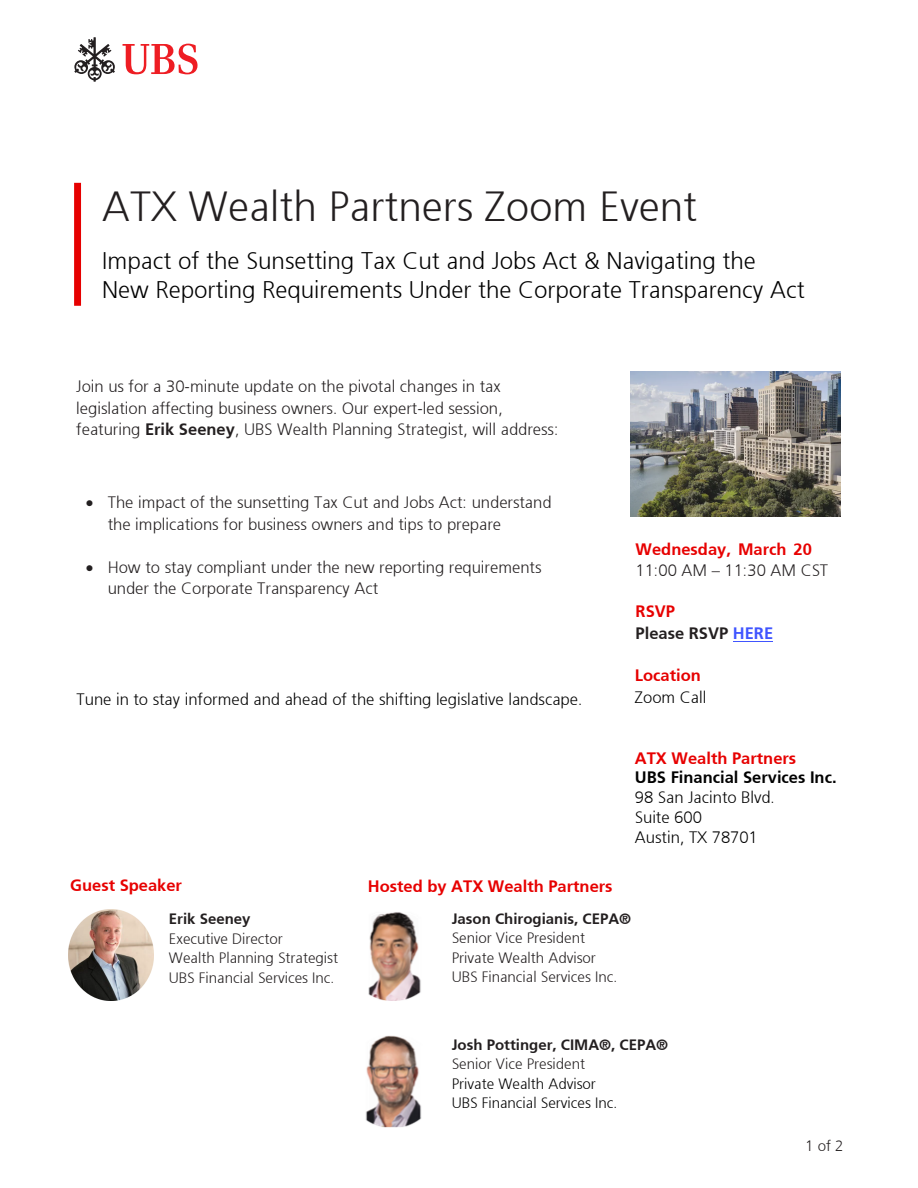
<style>
.page{position:relative;width:918px;height:1188px;background:#fff}
.page>*{position:absolute;margin:0;border:0;box-sizing:border-box;transform-origin:0 0}
.BodyCopy{font:300 42px "Frutiger 45";color:#231f20}
.BodyCopy-2{font:300 24px/28.8px "Frutiger 45";color:#000}
.t1{font:300 16.5px/21.5px "Frutiger 45";color:#231f20}
.t2{font:300 16.5px/19.8px "Frutiger 45";color:#000}
.t3{font:300 16.5px "Frutiger 45";color:#e70000}
.t4{font:300 16.5px "Frutiger 45";color:#000}
.t5{font:300 16.5px/21.5px "Frutiger 45";color:#231f20}
.t6{font:300 16.5px "Frutiger 45";color:#e60000}
.BodyCopy-3{font:300 15px/19.5px "Frutiger 45";color:#231f20}
.t7{font:300 15px "Frutiger 45";color:#231f20}
.t8{font:300 15px/19.5px "Frutiger 45";color:#000}
.s1{font-style:inherit}
.s2{color:#e70000}
.s3{color:#4055ff}
</style>
<div class="page">
<svg style="left:74px;top:37px;width:41px;height:45px"></svg>
<svg style="left:123px;top:44px;width:75px;height:30px"></svg>
<div style="left:75px;top:183px;width:5px;height:123px;background:#e60000"></div>
<hr style="left:733px;top:641px;width:40px;height:1px;background:#4055ff">
<img style="left:631px;top:371px;width:210px;height:145px">
<img style="left:368px;top:912px;width:53px;height:88px">
<img style="left:365px;top:1035px;width:57px;height:93px">
<img style="left:69px;top:910px;width:84px;height:91px">
<p class="BodyCopy" style="left:102px;top:182px;width:597px">ATX Wealth Partners Zoom Event</p>
<p class="BodyCopy-2" style="left:102px;top:246px;width:704px">Impact of the Sunsetting Tax Cut and Jobs Act &amp; Navigating the<br>New Reporting Requirements Under the Corporate Transparency Act</p>
<p class="t1" style="left:76px;top:376px;width:484px">Join us for a 30-minute update on the pivotal changes in tax legislation affecting business owners. Our expert-led session, featuring <span class="s1">Erik Seeney</span>, UBS Wealth Planning Strategist, will address:</p>
<p class="t1" style="left:108px;top:492px;width:445px;text-indent:-22px">• The impact of the sunsetting Tax Cut and Jobs Act: understand the implications for business owners and tips to prepare</p>
<p class="t1" style="left:108px;top:556px;width:435px;text-indent:-22px">• How to stay compliant under the new reporting requirements under the Corporate Transparency Act</p>
<p class="t2" style="left:77px;top:689px;width:508px">Tune in to stay informed and ahead of the shifting legislative landscape.</p>
<p class="t3" style="left:70px;top:876px;width:113px">Guest Speaker</p>
<p class="t3" style="left:368px;top:877px;width:246px">Hosted by ATX Wealth Partners</p>
<p class="t3" style="left:636px;top:539px;width:178px">Wednesday, March 20</p>
<p class="t1" style="left:636px;top:560px;width:194px">11:00 AM – 11:30 AM CST</p>
<p class="t5" style="left:636px;top:601px;width:139px"><span class="s2">RSVP<br></span>Please RSVP <span class="s3">HERE</span></p>
<p class="t6" style="left:635px;top:666px;width:67px">Location</p>
<p class="t2" style="left:635px;top:687px;width:73px">Zoom Call</p>
<p class="t3" style="left:635px;top:748px;width:163px">ATX Wealth Partners</p>
<p class="t4" style="left:635px;top:768px;width:203px">UBS Financial Services Inc.</p>
<p class="t2" style="left:635px;top:788px;width:142px">98 San Jacinto Blvd.<br>Suite 600<br>Austin, TX 78701</p>
<p class="t7" style="left:169px;top:910px;width:83px">Erik Seeney</p>
<p class="BodyCopy-3" style="left:169px;top:929px;width:171px">Executive Director<br>Wealth Planning Strategist<br>UBS Financial Services Inc.</p>
<p class="t7" style="left:452px;top:910px;width:181px">Jason Chirogianis, CEPA®</p>
<p class="BodyCopy-3" style="left:452px;top:928px;width:167px">Senior Vice President<br>Private Wealth Advisor<br>UBS Financial Services Inc.</p>
<p class="t7" style="left:452px;top:1036px;width:218px">Josh Pottinger, CIMA®, CEPA®</p>
<p class="BodyCopy-3" style="left:452px;top:1054px;width:135px">Senior Vice President</p>
<p class="t8" style="left:452px;top:1074px;width:167px">Private Wealth Advisor<br>UBS Financial Services Inc.</p>
<p class="BodyCopy-3" style="left:805px;top:1136px;width:40px">1 of 2</p>
</div>
